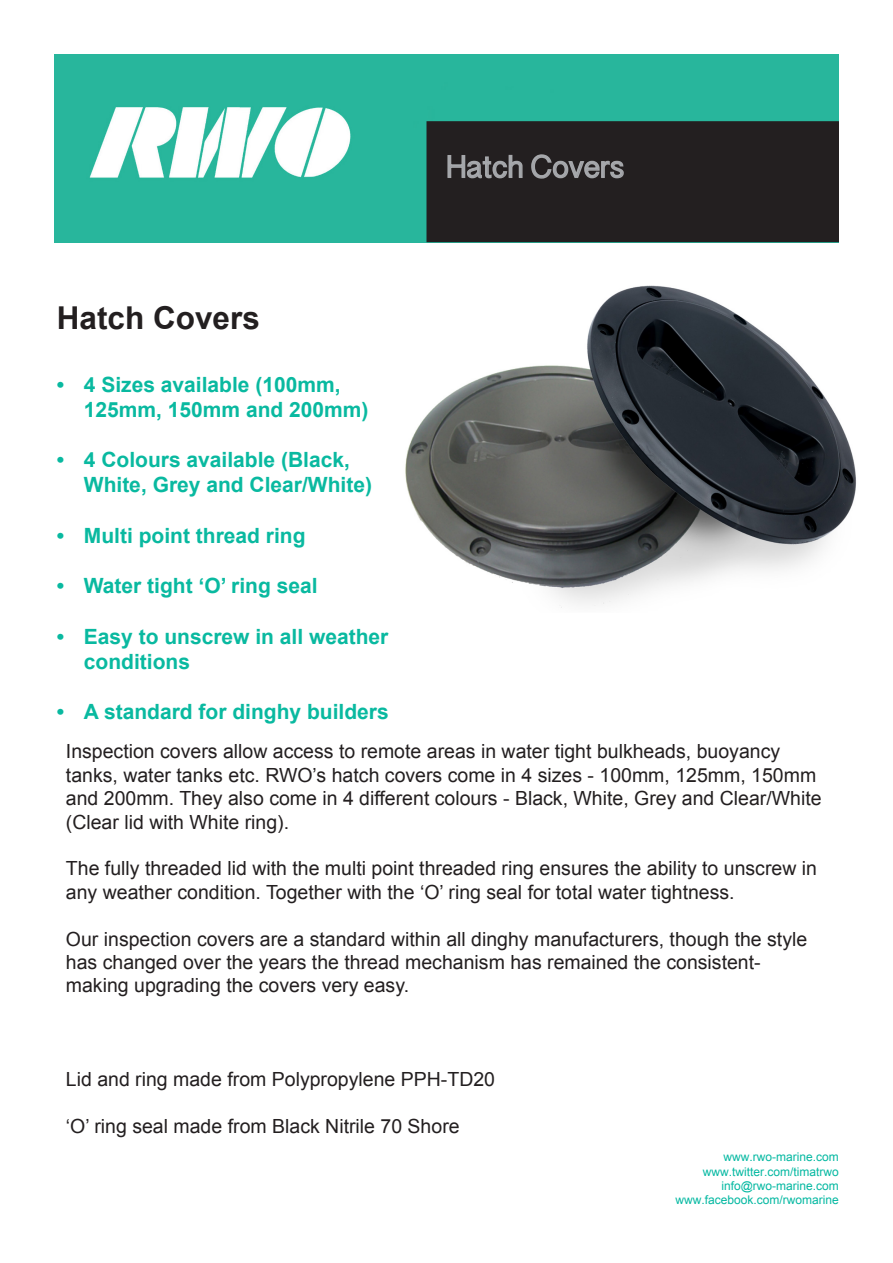
<style>
.page{position:relative;width:893px;height:1263px;background:#fff}
.page>*{position:absolute;margin:0;border:0;box-sizing:border-box;transform-origin:0 0}
.t1{font:700 31.5px "Arial";color:#231f20}
.t2{font:700 28.5px "Sinhala Sangam MN";color:#a6a8ac}
.t3{font:700 21px/25.2px "Arial";color:#09b9a0}
.t4{font:19.5px/23.4px "Arial";color:#231f20}
.t5{font:12px "Arial";color:#03b8a1}
</style>
<div class="page">
<img style="left:54px;top:54px;width:785px;height:188px">
<div style="left:427px;top:122px;width:411px;height:119px;background:#231f20"></div>
<div style="left:426px;top:121px;width:413px;height:121px;border:2px solid #231f20"></div>
<svg style="left:447px;top:154px;width:76px;height:25px"></svg>
<svg style="left:531px;top:154px;width:93px;height:25px"></svg>
<img style="left:405px;top:285px;width:451px;height:323px">
<p class="t1" style="left:57px;top:297px;width:205px">Hatch Covers</p>
<p class="t3" style="left:84px;top:372px;width:286px;text-indent:-27px">• 4 Sizes available (100mm,<br>125mm, 150mm and 200mm)</p>
<p class="t3" style="left:84px;top:448px;width:290px;text-indent:-27px">• 4 Colours available (Black,<br>White, Grey and Clear/White)</p>
<p class="t3" style="left:57px;top:524px;width:250px">• Multi point thread ring</p>
<p class="t3" style="left:57px;top:574px;width:262px">• Water tight ‘O’ ring seal</p>
<p class="t3" style="left:84px;top:624px;width:306px;text-indent:-27px">• Easy to unscrew in all weather conditions</p>
<p class="t3" style="left:57px;top:700px;width:333px">• A standard for dinghy builders</p>
<p class="t2" style="left:446px;top:145px;width:179px">Hatch Covers</p>
<p class="t4" style="left:66px;top:740px;width:757px">Inspection covers allow access to remote areas in water tight bulkheads, buoyancy tanks, water tanks etc. RWO’s hatch covers come in 4 sizes - 100mm, 125mm, 150mm and 200mm. They also come in 4 different colours - Black, White, Grey and Clear/White (Clear lid with White ring).</p>
<p class="t4" style="left:66px;top:857px;width:753px">The fully threaded lid with the multi point threaded ring ensures the ability to unscrew in any weather condition. Together with the ‘O’ ring seal for total water tightness.</p>
<p class="t4" style="left:66px;top:927px;width:743px">Our inspection covers are a standard within all dinghy manufacturers, though the style has changed over the years the thread mechanism has remained the consistent-</p>
<p class="t4" style="left:66px;top:974px;width:345px">making upgrading the covers very easy.</p>
<p class="t4" style="left:66px;top:1068px;width:431px">Lid and ring made from Polypropylene PPH-TD20</p>
<p class="t4" style="left:66px;top:1114px;width:395px">‘O’ ring seal made from Black Nitrile 70 Shore</p>
<p class="t5" style="left:724px;top:1149px;width:117px">www.rwo-marine.com</p>
<p class="t5" style="left:703px;top:1163px;width:138px">www.twitter.com/timatrwo</p>
<p class="t5" style="left:721px;top:1178px;width:119px">info@rwo-marine.com</p>
<p class="t5" style="left:676px;top:1192px;width:165px">www.facebook.com/rwomarine</p>
</div>
